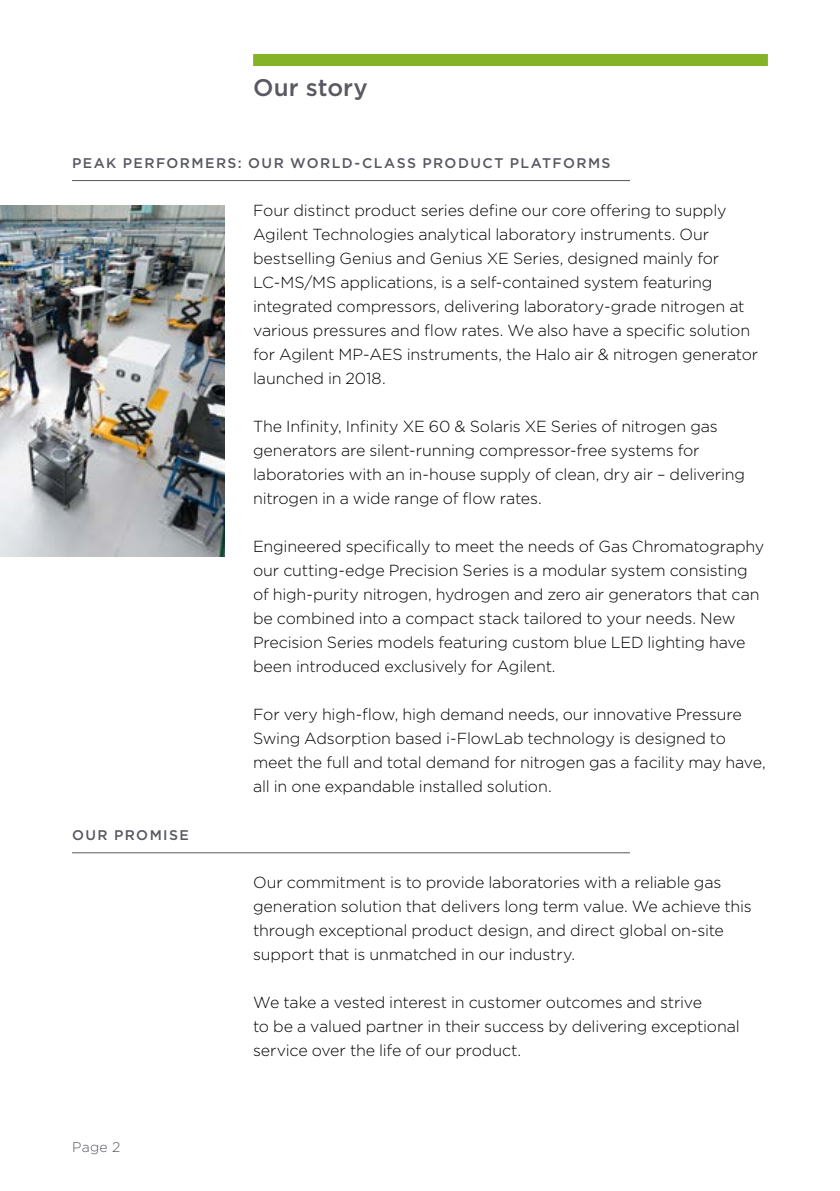
<style>
.page{position:relative;width:840px;height:1191px;background:#fff}
.page>*{position:absolute;margin:0;border:0;box-sizing:border-box;transform-origin:0 0}
.t1{font:500 24px "Gotham";color:#585961}
.t2{font:300 16px/24px "Gotham";letter-spacing:-.01em;color:#000}
.t3{font:500 14px "Gotham";letter-spacing:.105em;color:#585961}
.t4{font:300 14px "Gotham";color:#585961}
</style>
<div class="page">
<div style="left:253px;top:54px;width:514px;height:12px;background:#85b328"></div>
<hr style="left:72px;top:180px;width:557px;height:1px;background:#585961">
<hr style="left:72px;top:852px;width:557px;height:1px;background:#585961">
<img style="left:0;top:206px;width:225px;height:350px">
<h1 class="t1" style="left:253px;top:72px;width:116px">Our story</h1>
<p class="t3" style="left:72px;top:154px;width:539px">PEAK PERFORMERS: OUR WORLD-CLASS PRODUCT PLATFORMS</p>
<p class="t3" style="left:72px;top:826px;width:118px">OUR PROMISE</p>
<p class="t4" style="left:72px;top:1138px;width:50px">Page 2</p>
<p class="t2" style="left:253px;top:198px;width:506px">Four distinct product series define our core offering to supply Agilent Technologies analytical laboratory instruments. Our bestselling Genius and Genius XE Series, designed mainly for LC-MS/MS applications, is a self-contained system featuring integrated compressors, delivering laboratory-grade nitrogen at various pressures and flow rates. We also have a specific solution for Agilent MP-AES instruments, the Halo air &amp; nitrogen generator launched in 2018.</p>
<p class="t2" style="left:253px;top:414px;width:493px">The Infinity, Infinity XE 60 &amp; Solaris XE Series of nitrogen gas generators are silent-running compressor-free systems for laboratories with an in-house supply of clean, dry air – delivering nitrogen in a wide range of flow rates.</p>
<p class="t2" style="left:253px;top:534px;width:512px">Engineered specifically to meet the needs of Gas Chromatography our cutting-edge Precision Series is a modular system consisting of high-purity nitrogen, hydrogen and zero air generators that can be combined into a compact stack tailored to your needs. New Precision Series models featuring custom blue LED lighting have been introduced exclusively for Agilent.</p>
<p class="t2" style="left:253px;top:702px;width:514px">For very high-flow, high demand needs, our innovative Pressure Swing Adsorption based i-FlowLab technology is designed to meet the full and total demand for nitrogen gas a facility may have, all in one expandable installed solution.</p>
<p class="t2" style="left:253px;top:870px;width:500px">Our commitment is to provide laboratories with a reliable gas generation solution that delivers long term value. We achieve this through exceptional product design, and direct global on-site support that is unmatched in our industry.</p>
<p class="t2" style="left:253px;top:990px;width:488px">We take a vested interest in customer outcomes and strive<br>to be a valued partner in their success by delivering exceptional service over the life of our product.</p>
</div>
